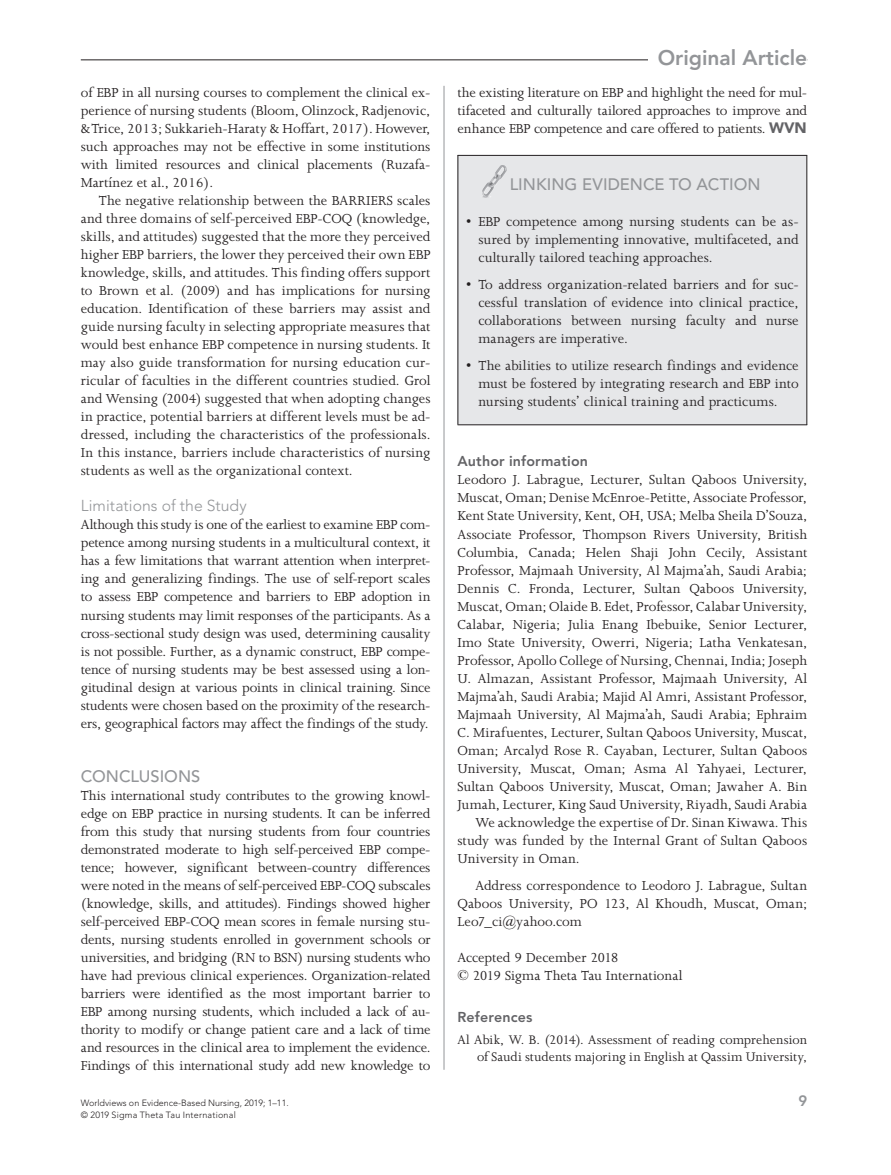
<style>
.page{position:relative;width:891px;height:1175px;background:#fff}
.page>*{position:absolute;margin:0;border:0;box-sizing:border-box;transform-origin:0 0}
.t1{font:800 21px "Avenir LT Std";color:#939598}
.t2{font:500 16.5px "Avenir LT Std";color:#939598}
.t3{font:300 15.75px "Avenir LT Std";letter-spacing:.005em;color:#939598}
.t4{font:15px/18px "Joanna MT Std";letter-spacing:.005em;color:#231f20;text-align:justify}
.t5{font:800 15px "Avenir LT Std";color:#939598}
.t6{font:14.25px/16.5px "Joanna MT Std";letter-spacing:.005em;color:#231f20;text-align:right}
.t7{font:800 14.25px "Avenir LT Std";letter-spacing:.015em;color:#636366}
.t8{font:300 9px/11.9px "Avenir LT Std";color:#231f20}
.s1{font-family:"Avenir LT Std";font-weight:900;color:#636366}
</style>
<div class="page">
<hr style="left:81px;top:59px;width:726px;height:1px;background:#231f20">
<div style="left:649px;top:49px;width:158px;height:16px;background:#fff"></div>
<div style="left:457px;top:155px;width:350px;height:54px;background:#e6e7e9"></div>
<hr style="left:457px;top:155px;width:350px;height:1px;background:#231f20">
<div style="left:457px;top:208px;width:350px;height:73px;background:#e6e7e9"></div>
<div style="left:457px;top:271px;width:350px;height:91px;background:#e6e7e9"></div>
<div style="left:457px;top:352px;width:350px;height:73px;background:#e6e7e9"></div>
<hr style="left:457px;top:424px;width:350px;height:1px;background:#231f20">
<img style="left:482px;top:165px;width:25px;height:33px">
<hr style="left:457px;top:155px;width:1px;height:269px;background:#231f20">
<hr style="left:806px;top:155px;width:1px;height:270px;background:#231f20">
<hr style="left:444px;top:86px;width:1px;height:983px;background:#939598">
<p class="t4" style="left:81px;top:84px;width:351px">of EBP in all nursing courses to complement the clinical ex&shy;perience of nursing students (Bloom, Olinzock, Radjenovic, &amp; Trice, 2013; Sukkarieh-Haraty &amp; Hoffart, 2017). However, such approaches may not be effective in some institutions with limited resources and clinical placements (Ruzafa-Martínez et al., 2016).</p>
<p class="t4" style="left:81px;top:192px;width:351px;text-indent:18px">The negative relationship between the BARRIERS scales and three domains of self-perceived EBP-COQ (knowledge, skills, and attitudes) suggested that the more they perceived higher EBP barriers, the lower they perceived their own EBP knowledge, skills, and attitudes. This finding offers support to Brown et al. (2009) and has implications for nursing education. Identification of these barriers may assist and guide nursing faculty in selecting appropriate measures that would best enhance EBP competence in nursing students. It may also guide transformation for nursing education cur&shy;ricular of faculties in the different countries studied. Grol and Wensing (2004) suggested that when adopting changes in practice, potential barriers at different levels must be ad&shy;dressed, including the characteristics of the professionals.<br>In this instance, barriers include characteristics of nursing students as well as the organizational context.</p>
<p class="t3" style="left:81px;top:497px;width:168px">Limitations of the Study</p>
<p class="t4" style="left:81px;top:516px;width:351px">Although this study is one of the earliest to examine EBP com&shy;petence among nursing students in a multicultural context, it has a few limitations that warrant attention when interpret&shy;ing and generalizing findings. The use of self-report scales to assess EBP competence and barriers to EBP adoption in nursing students may limit responses of the participants. As a cross-sectional study design was used, determining causality is not possible. Further, as a dynamic construct, EBP compe&shy;tence of nursing students may be best assessed using a lon&shy;gitudinal design at various points in clinical training. Since students were chosen based on the proximity of the research&shy;ers, geographical factors may affect the findings of the study.</p>
<p class="t2" style="left:81px;top:766px;width:121px">CONCLUSIONS</p>
<p class="t4" style="left:81px;top:786px;width:351px">This international study contributes to the growing knowl&shy;edge on EBP practice in nursing students. It can be inferred from this study that nursing students from four countries demonstrated moderate to high self-perceived EBP compe&shy;tence; however, significant between-country differences were noted in the means of self-perceived EBP-COQ subscales (knowledge, skills, and attitudes). Findings showed higher self-perceived EBP-COQ mean scores in female nursing stu&shy;dents, nursing students enrolled in government schools or universities, and bridging (RN to BSN) nursing students who have had previous clinical experiences. Organization-related barriers were identified as the most important barrier to EBP among nursing students, which included a lack of au&shy;thority to modify or change patient care and a lack of time and resources in the clinical area to implement the evidence.<br>Findings of this international study add new knowledge to</p>
<h1 class="t1" style="left:658px;top:45px;width:151px">Original Article</h1>
<p class="t4" style="left:457px;top:84px;width:351px">the existing literature on EBP and highlight the need for mul&shy;tifaceted and culturally tailored approaches to improve and enhance EBP competence and care offered to patients. <span class="s1">WVN</span></p>
<p class="t2" style="left:510px;top:175px;width:252px">LINKING EVIDENCE TO ACTION</p>
<p class="t4" style="left:478px;top:213px;width:322px;text-indent:-12px">• EBP competence among nursing students can be as&shy;sured by implementing innovative, multifaceted, and culturally tailored teaching approaches.</p>
<p class="t4" style="left:478px;top:276px;width:322px;text-indent:-12px">• To address organization-related barriers and for suc&shy;cessful translation of evidence into clinical practice, collaborations between nursing faculty and nurse managers are imperative.</p>
<p class="t4" style="left:478px;top:357px;width:322px;text-indent:-12px">• The abilities to utilize research findings and evidence must be fostered by integrating research and EBP into nursing students’ clinical training and practicums.</p>
<p class="t7" style="left:457px;top:453px;width:132px">Author information</p>
<p class="t4" style="left:457px;top:471px;width:351px">Leodoro J. Labrague, Lecturer, Sultan Qaboos University,</p>
<p class="t4" style="left:457px;top:489px;width:351px">Muscat, Oman; Denise McEnroe-Petitte, Associate Professor,</p>
<p class="t4" style="left:457px;top:507px;width:351px">Kent State University, Kent, OH, USA; Melba Sheila D’Souza,</p>
<p class="t4" style="left:457px;top:525px;width:351px">Associate Professor, Thompson Rivers University, British</p>
<p class="t4" style="left:457px;top:543px;width:351px">Columbia, Canada; Helen Shaji John Cecily, Assistant</p>
<p class="t4" style="left:457px;top:561px;width:351px">Professor, Majmaah University, Al Majma’ah, Saudi Arabia;</p>
<p class="t4" style="left:457px;top:579px;width:351px">Dennis C. Fronda, Lecturer, Sultan Qaboos University,</p>
<p class="t4" style="left:457px;top:597px;width:351px">Muscat, Oman; Olaide B. Edet, Professor, Calabar University,</p>
<p class="t4" style="left:457px;top:615px;width:351px">Calabar, Nigeria; Julia Enang Ibebuike, Senior Lecturer,</p>
<p class="t4" style="left:457px;top:633px;width:351px">Imo State University, Owerri, Nigeria; Latha Venkatesan,</p>
<p class="t4" style="left:457px;top:651px;width:351px">Professor, Apollo College of Nursing, Chennai, India; Joseph</p>
<p class="t4" style="left:457px;top:669px;width:351px">U. Almazan, Assistant Professor, Majmaah University, Al</p>
<p class="t4" style="left:457px;top:687px;width:351px">Majma’ah, Saudi Arabia; Majid Al Amri, Assistant Professor,</p>
<p class="t4" style="left:457px;top:705px;width:351px">Majmaah University, Al Majma’ah, Saudi Arabia; Ephraim</p>
<p class="t4" style="left:457px;top:723px;width:351px">C. Mirafuentes, Lecturer, Sultan Qaboos University, Muscat,</p>
<p class="t4" style="left:457px;top:741px;width:351px">Oman; Arcalyd Rose R. Cayaban, Lecturer, Sultan Qaboos</p>
<p class="t4" style="left:457px;top:759px;width:351px">University, Muscat, Oman; Asma Al Yahyaei, Lecturer,</p>
<p class="t4" style="left:457px;top:777px;width:351px">Sultan Qaboos University, Muscat, Oman; Jawaher A. Bin</p>
<p class="t4" style="left:457px;top:795px;width:351px">Jumah, Lecturer, King Saud University, Riyadh, Saudi Arabia</p>
<p class="t4" style="left:475px;top:813px;width:333px">We acknowledge the expertise of Dr. Sinan Kiwawa. This</p>
<p class="t4" style="left:457px;top:831px;width:351px">study was funded by the Internal Grant of Sultan Qaboos</p>
<p class="t4" style="left:457px;top:849px;width:124px">University in Oman.</p>
<p class="t4" style="left:457px;top:876px;width:351px;text-indent:18px">Address correspondence to Leodoro J. Labrague, Sultan Qaboos University, PO 123, Al Khoudh, Muscat, Oman; Leo7_ci@yahoo.com</p>
<p class="t4" style="left:457px;top:948px;width:227px">Accepted 9 December 2018<br>© 2019 Sigma Theta Tau International</p>
<p class="t7" style="left:457px;top:1008px;width:77px">References</p>
<p class="t6" style="left:457px;top:1031px;width:351px">Al Abik, W. B. (2014). Assessment of reading comprehension of Saudi students majoring in English at Qassim University,</p>
<p class="t8" style="left:81px;top:1097px;width:209px">Worldviews on Evidence-Based Nursing, 2019; 1–11. © 2019 Sigma Theta Tau International</p>
<p class="t5" style="left:798px;top:1091px;width:10px">9</p>
</div>
